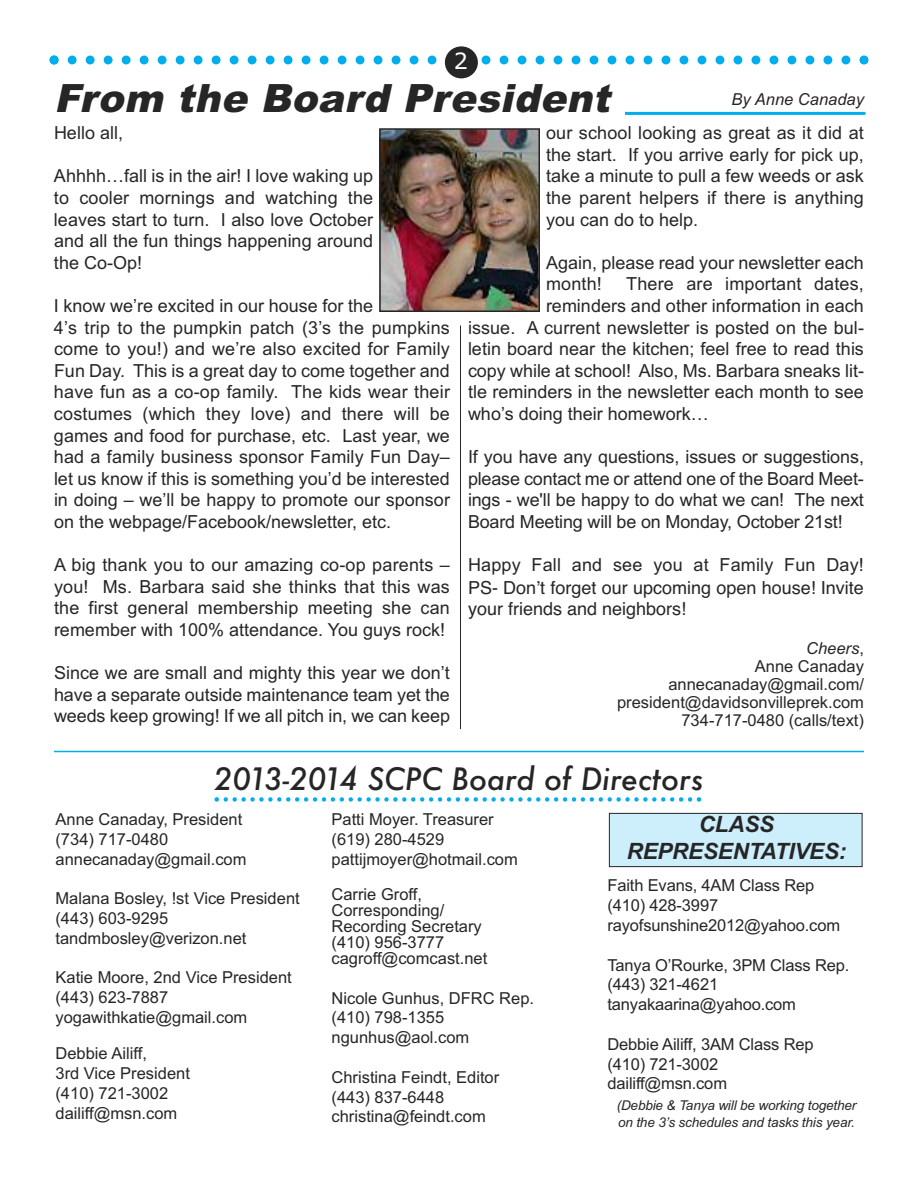
<style>
.page{position:relative;width:918px;height:1188px;background:#fff}
.page>*{position:absolute;margin:0;border:0;box-sizing:border-box;transform-origin:0 0}
.t1{font:italic 900 39px "Arial";color:#272627}
.t2{font:italic 500 30px "Futura";color:#272627}
.t3{font:italic 700 22.5px/27px "Arial";letter-spacing:-.01em;color:#272627;text-align:center}
.t4{font:22.5px "Verdana";color:#fff}
.t5{font:18px/21.6px "Arial";color:#272627;text-align:justify}
.t6{font:18px/21.6px "Helvetica";color:#272627}
.t7{font:16.5px/19.8px "Arial";color:#272627}
.t8{font:italic 16.5px "Arial";color:#272627}
.t9{font:italic 13.5px/17px "Arial";letter-spacing:-.01em;color:#272627}
.s1{font-style:italic}
</style>
<div class="page">
<hr style="left:440px;top:112px;width:426px;height:3px;background:#00aded">
<svg style="left:214px;top:797px;width:487px;height:5px"></svg>
<div style="left:54px;top:79px;width:571px;height:49px;background:#fff"></div>
<hr style="left:54px;top:751px;width:810px;height:1px;background:#00aded">
<div style="left:609px;top:813px;width:253px;height:54px;background:#cceffb"></div>
<div style="left:609px;top:813px;width:253px;height:54px;border:1px solid #272627"></div>
<svg style="left:50px;top:56px;width:818px;height:8px"></svg>
<div style="left:445px;top:46px;width:33px;height:32px;background:#272627;border-radius:50%"></div>
<hr style="left:460px;top:326px;width:1px;height:403px;background:#272627">
<img style="left:382px;top:131px;width:155px;height:178px">
<div style="left:379px;top:128px;width:161px;height:184px;border:2px solid #272627"></div>
<p class="t4" style="left:454px;top:48px;width:16px">2</p>
<h1 class="t1" style="left:54px;top:76px;width:567px">From the Board President</h1>
<p class="t8" style="left:732px;top:90px;width:134px">By Anne Canaday</p>
<p class="t5" style="left:54px;top:122px;width:71px">Hello all,</p>
<p class="t5" style="left:54px;top:165px;width:321px">Ahhhh…fall is in the air! I love waking up to cooler mornings and watching the leaves start to turn. I also love October and all the fun things happening around the Co-Op!</p>
<p class="t5" style="left:54px;top:295px;width:398px;text-align:left">I know we’re excited in our house for the<br>4’s trip to the pumpkin patch (3’s the pumpkins come to you!) and we’re also excited for Family Fun Day. This is a great day to come together and have fun as a co-op family. The kids wear their costumes (which they love) and there will be games and food for purchase, etc. Last year, we had a family business sponsor Family Fun Day– let us know if this is something you’d be interested in doing – we’ll be happy to promote our sponsor on the webpage/Facebook/newsletter, etc.</p>
<p class="t5" style="left:54px;top:554px;width:397px">A big thank you to our amazing co-op parents – you! Ms. Barbara said she thinks that this was the first general membership meeting she can remember with 100% attendance. You guys rock!</p>
<p class="t5" style="left:54px;top:662px;width:398px">Since we are small and mighty this year we don’t have a separate outside maintenance team yet the weeds keep growing! If we all pitch in, we can keep</p>
<p class="t5" style="left:546px;top:122px;width:320px">our school looking as great as it did at the start. If you arrive early for pick up, take a minute to pull a few weeds or ask the parent helpers if there is anything you can do to help.</p>
<p class="t5" style="left:546px;top:252px;width:319px">Again, please read your newsletter each month!</p>
<p class="t5" style="left:626px;top:273px;width:239px">There are important dates,</p>
<p class="t5" style="left:546px;top:295px;width:319px">reminders and other information in each</p>
<p class="t5" style="left:468px;top:317px;width:397px">issue. A current newsletter is posted on the bul-</p>
<p class="t5" style="left:468px;top:338px;width:397px">letin board near the kitchen; feel free to read this</p>
<p class="t5" style="left:468px;top:360px;width:397px">copy while at school! Also, Ms. Barbara sneaks lit-</p>
<p class="t5" style="left:468px;top:381px;width:397px">tle reminders in the newsletter each month to see</p>
<p class="t5" style="left:468px;top:403px;width:242px">who’s doing their homework…</p>
<p class="t5" style="left:468px;top:446px;width:398px">If you have any questions, issues or suggestions, please contact me or attend one of the Board Meet&shy;ings - we'll be happy to do what we can! The next Board Meeting will be on Monday, October 21st!</p>
<p class="t5" style="left:468px;top:554px;width:398px">Happy Fall and see you at Family Fun Day!</p>
<p class="t6" style="left:468px;top:577px;width:397px">PS- Donʼt forget our upcoming open house! Invite your friends and neighbors!</p>
<p class="t7" style="left:617px;top:639px;width:248px;line-height:18px;text-align:right"><span class="s1">Cheers</span>,<br>Anne Canaday annecanaday@gmail.com/ president@davidsonvilleprek.com<br>734-717-0480 (calls/text)</p>
<h2 class="t2" style="left:214px;top:763px;width:491px">2013-2014 SCPC Board of Directors</h2>
<p class="t7" style="left:55px;top:809px;width:193px">Anne Canaday, President (734) 717-0480 annecanaday@gmail.com</p>
<p class="t7" style="left:56px;top:889px;width:246px">Malana Bosley, !st Vice President (443) 603-9295 tandmbosley@verizon.net</p>
<p class="t7" style="left:56px;top:968px;width:238px">Katie Moore, 2nd Vice President (443) 623-7887 yogawithkatie@gmail.com</p>
<p class="t7" style="left:56px;top:1044px;width:136px">Debbie Ailiff,<br>3rd Vice President (410) 721-3002 dailiff@msn.com</p>
<p class="t7" style="left:332px;top:809px;width:188px">Patti Moyer. Treasurer (619) 280-4529 pattijmoyer@hotmail.com</p>
<p class="t7" style="left:332px;top:887px;width:157px;line-height:15.9px">Carrie Groff,<br>Corresponding/<br>Recording Secretary (410) 956-3777 cagroff@comcast.net</p>
<p class="t7" style="left:332px;top:988px;width:204px">Nicole Gunhus, DFRC Rep. (410) 798-1355 ngunhus@aol.com</p>
<p class="t7" style="left:332px;top:1067px;width:169px">Christina Feindt, Editor (443) 837-6448 christina@feindt.com</p>
<p class="t3" style="left:627px;top:811px;width:221px">CLASS<br>REPRESENTATIVES:</p>
<p class="t7" style="left:608px;top:876px;width:234px">Faith Evans, 4AM Class Rep (410) 428-3997 rayofsunshine2012@yahoo.com</p>
<p class="t7" style="left:608px;top:955px;width:243px">Tanya O’Rourke, 3PM Class Rep. (443) 321-4621 tanyakaarina@yahoo.com</p>
<p class="t7" style="left:608px;top:1034px;width:208px">Debbie Ailiff, 3AM Class Rep (410) 721-3002 dailiff@msn.com</p>
<p class="t9" style="left:617px;top:1097px;width:241px">(Debbie &amp; Tanya will be working together on the 3’s schedules and tasks this year.</p>
</div>
